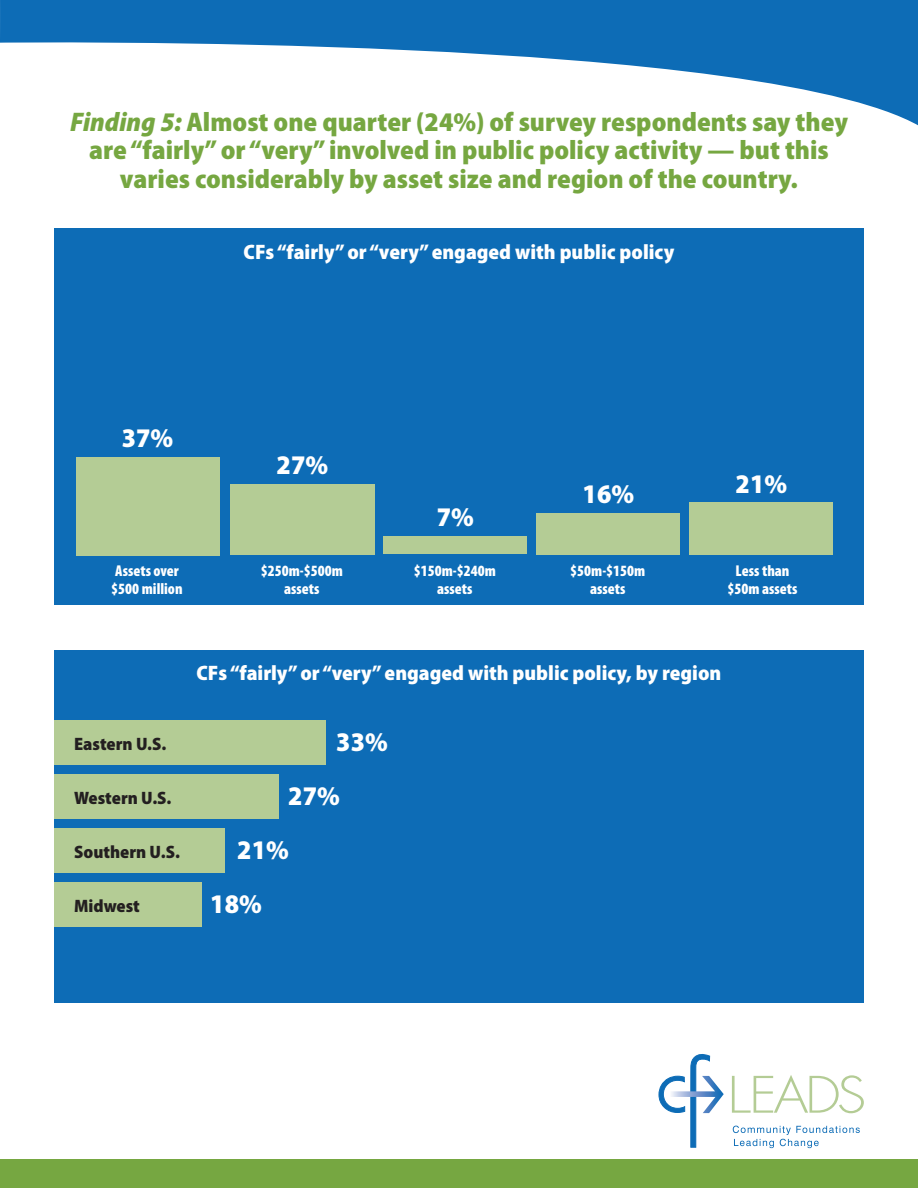
<style>
.page{position:relative;width:918px;height:1188px;background:#fff}
.page>*{position:absolute;margin:0;border:0;box-sizing:border-box;transform-origin:0 0}
._24_Myriad_Bold_cond{font:900 semi-condensed 27px/28.5px "Myriad Pro";color:#76a741;text-align:center}
._18_percentage_numbe{font:900 semi-condensed 27px "Myriad Pro";color:#fff}
._14_Myriad_Black_sem{font:900 semi-condensed 21px "Myriad Pro";color:#fff}
._12_Myriad_Bold_cond{font:900 semi-condensed 18px "Myriad Pro";color:#231f20}
._10_Myriad_Black_Con{font:900 condensed 15.75px "Myriad Pro";color:#fff}
.s1{font-style:italic}
</style>
<div class="page">
<svg style="left:732px;top:1075px;width:132px;height:38px"></svg>
<svg style="left:658px;top:1054px;width:66px;height:94px"></svg>
<svg style="left:733px;top:1126px;width:127px;height:22px"></svg>
<svg style="left:0;top:0;width:918px;height:126px"></svg>
<div style="left:0;top:1159px;width:918px;height:29px;background:#76a741"></div>
<div style="left:54px;top:650px;width:810px;height:353px;background:#0d6cb6"></div>
<div style="left:54px;top:229px;width:810px;height:376px;background:#0d6cb6"></div>
<div style="left:76px;top:457px;width:144px;height:98px;background:#b4cc95"></div>
<div style="left:230px;top:484px;width:144px;height:70px;background:#b4cc95"></div>
<div style="left:383px;top:536px;width:144px;height:18px;background:#b4cc95"></div>
<div style="left:536px;top:513px;width:144px;height:41px;background:#b4cc95"></div>
<div style="left:689px;top:502px;width:144px;height:52px;background:#b4cc95"></div>
<div style="left:54px;top:720px;width:272px;height:45px;background:#b4cc95"></div>
<div style="left:54px;top:774px;width:225px;height:45px;background:#b4cc95"></div>
<div style="left:54px;top:828px;width:171px;height:45px;background:#b4cc95"></div>
<div style="left:54px;top:882px;width:148px;height:45px;background:#b4cc95"></div>
<p class="_24_Myriad_Bold_cond" style="left:70px;top:106px;width:779px"><span class="s1">Finding 5:</span> Almost one quarter (24%) of survey respondents say they are “fairly” or “very” involved in public policy activity — but this varies considerably by asset size and region of the country.</p>
<p class="_14_Myriad_Black_sem" style="left:244px;top:238px;width:432px">CFs “fairly” or “very” engaged with public policy</p>
<p class="_18_percentage_numbe" style="left:122px;top:420px;width:53px">37%</p>
<p class="_10_Myriad_Black_Con" style="left:115px;top:561px;width:65px">Assets over</p>
<p class="_10_Myriad_Black_Con" style="left:111px;top:579px;width:73px">$500 million</p>
<p class="_18_percentage_numbe" style="left:277px;top:447px;width:53px">27%</p>
<p class="_10_Myriad_Black_Con" style="left:261px;top:561px;width:84px">$250m-$500m</p>
<p class="_10_Myriad_Black_Con" style="left:284px;top:579px;width:37px">assets</p>
<p class="_18_percentage_numbe" style="left:437px;top:499px;width:39px">7%</p>
<p class="_10_Myriad_Black_Con" style="left:414px;top:561px;width:84px">$150m-$240m</p>
<p class="_10_Myriad_Black_Con" style="left:437px;top:579px;width:37px">assets</p>
<p class="_18_percentage_numbe" style="left:583px;top:476px;width:53px">16%</p>
<p class="_10_Myriad_Black_Con" style="left:570px;top:561px;width:77px">$50m-$150m</p>
<p class="_10_Myriad_Black_Con" style="left:590px;top:579px;width:37px">assets</p>
<p class="_18_percentage_numbe" style="left:736px;top:466px;width:53px">21%</p>
<p class="_10_Myriad_Black_Con" style="left:736px;top:561px;width:55px">Less than</p>
<p class="_10_Myriad_Black_Con" style="left:728px;top:579px;width:71px">$50m assets</p>
<p class="_14_Myriad_Black_sem" style="left:197px;top:659px;width:526px">CFs “fairly” or “very” engaged with public policy, by region</p>
<p class="_12_Myriad_Bold_cond" style="left:74px;top:732px;width:94px">Eastern U.S.</p>
<p class="_12_Myriad_Bold_cond" style="left:74px;top:786px;width:99px">Western U.S.</p>
<p class="_12_Myriad_Bold_cond" style="left:74px;top:840px;width:107px">Southern U.S.</p>
<p class="_12_Myriad_Bold_cond" style="left:74px;top:894px;width:67px">Midwest</p>
<p class="_18_percentage_numbe" style="left:336px;top:724px;width:53px">33%</p>
<p class="_18_percentage_numbe" style="left:288px;top:778px;width:53px">27%</p>
<p class="_18_percentage_numbe" style="left:237px;top:832px;width:53px">21%</p>
<p class="_18_percentage_numbe" style="left:210px;top:886px;width:53px">18%</p>
</div>
